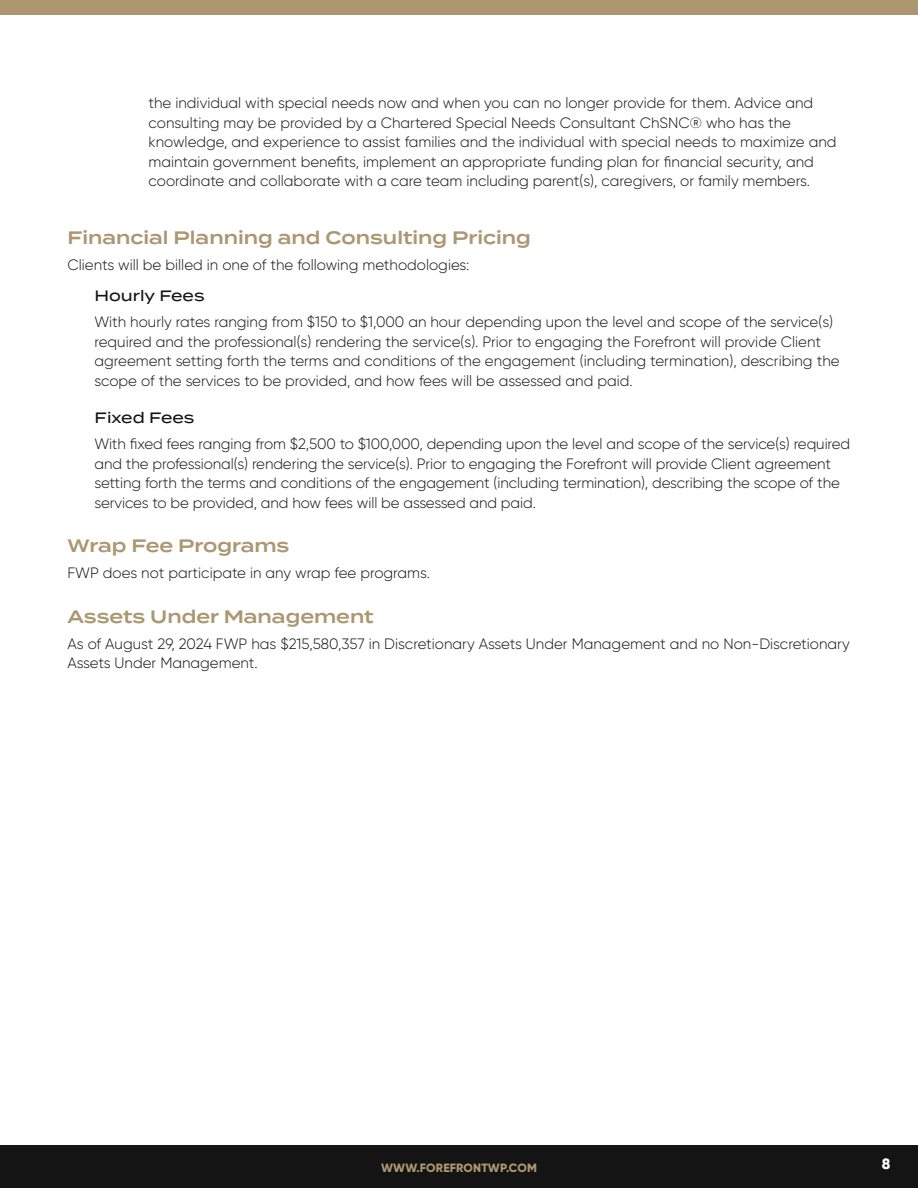
<style>
.page{position:relative;width:918px;height:1188px;background:#fff}
.page>*{position:absolute;margin:0;border:0;box-sizing:border-box;transform-origin:0 0}
.t1{font:600 18px "Termina";color:#ac9772}
.t2{font:300 15px/19.5px "Gilroy";color:#141414}
.t3{font:500 15px "Termina";color:#141414}
.t4{font:800 15px "Gilroy";color:#fff}
.t5{font:800 12px "Gilroy";letter-spacing:.01em;color:#ac9772}
</style>
<div class="page">
<div style="left:0;top:0;width:918px;height:14px;background:#ac9772"></div>
<div style="left:0;top:1146px;width:918px;height:42px;background:#141414"></div>
<p class="t2" style="left:148px;top:93px;width:690px">the individual with special needs now and when you can no longer provide for them. Advice and consulting may be provided by a Chartered Special Needs Consultant ChSNC® who has the knowledge, and experience to assist families and the individual with special needs to maximize and maintain government benefits, implement an appropriate funding plan for financial security, and coordinate and collaborate with a care team including parent(s), caregivers, or family members.</p>
<p class="t1" style="left:68px;top:224px;width:465px">Financial Planning and Consulting Pricing</p>
<p class="t2" style="left:68px;top:255px;width:404px">Clients will be billed in one of the following methodologies:</p>
<p class="t3" style="left:94px;top:285px;width:112px">Hourly Fees</p>
<p class="t2" style="left:94px;top:312px;width:747px">With hourly rates ranging from $150 to $1,000 an hour depending upon the level and scope of the service(s) required and the professional(s) rendering the service(s). Prior to engaging the Forefront will provide Client agreement setting forth the terms and conditions of the engagement (including termination), describing the scope of the services to be provided, and how fees will be assessed and paid.</p>
<p class="t3" style="left:94px;top:407px;width:101px">Fixed Fees</p>
<p class="t2" style="left:94px;top:434px;width:757px">With fixed fees ranging from $2,500 to $100,000, depending upon the level and scope of the service(s) required and the professional(s) rendering the service(s). Prior to engaging the Forefront will provide Client agreement setting forth the terms and conditions of the engagement (including termination), describing the scope of the services to be provided, and how fees will be assessed and paid.</p>
<p class="t1" style="left:68px;top:532px;width:223px">Wrap Fee Programs</p>
<p class="t2" style="left:68px;top:563px;width:364px">FWP does not participate in any wrap fee programs.</p>
<p class="t1" style="left:68px;top:603px;width:308px">Assets Under Management</p>
<p class="t2" style="left:68px;top:634px;width:784px">As of August 29, 2024 FWP has $215,580,357 in Discretionary Assets Under Management and no Non-Discretionary<br>Assets Under Management.</p>
<p class="t5" style="left:381px;top:1160px;width:157px">WWW.FOREFRONTWP.COM</p>
<p class="t4" style="left:882px;top:1155px;width:10px">8</p>
</div>
